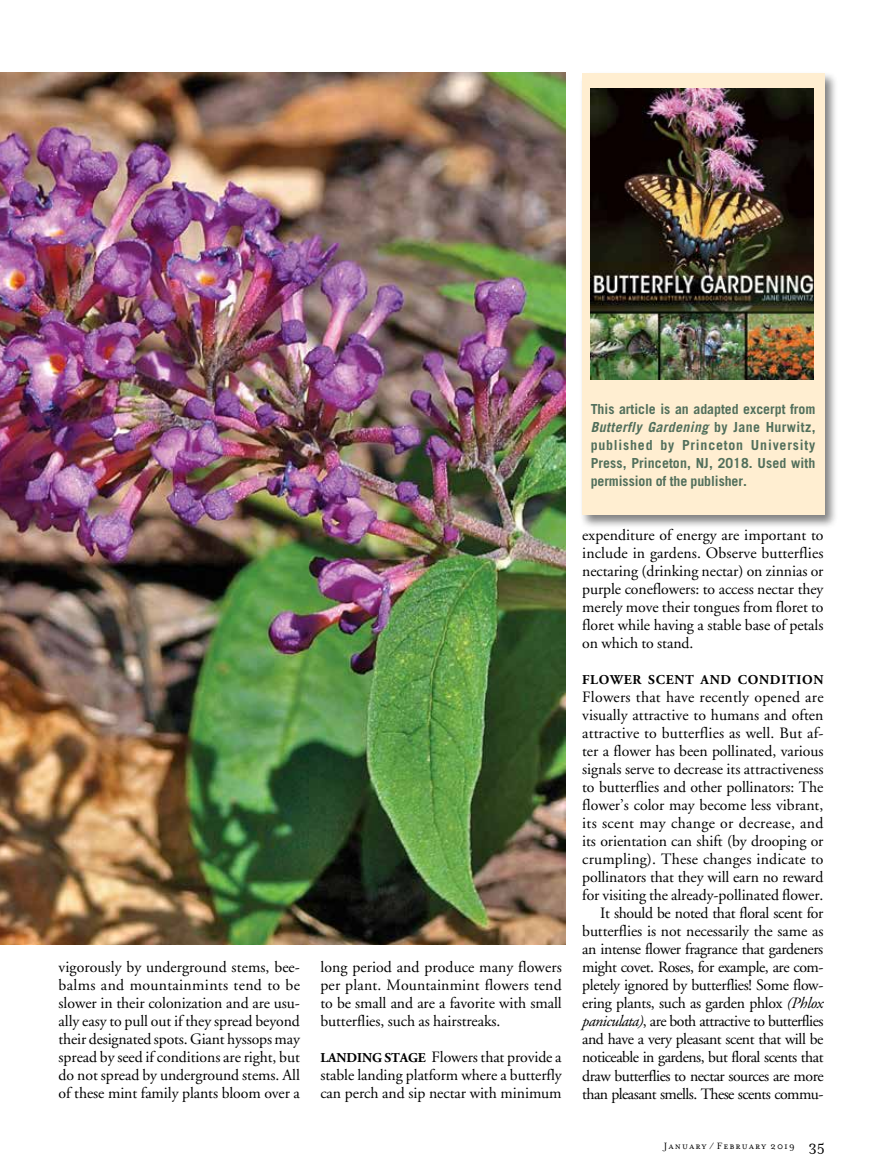
<style>
.page{position:relative;width:891px;height:1175px;background:#fff}
.page>*{position:absolute;margin:0;border:0;box-sizing:border-box;transform-origin:0 0}
.t1{font:15.75px/18px "Adobe Garamond Regular Os F";letter-spacing:-.005em;color:#000;text-align:justify}
.t2{font:700 13.8px/18px "Trade Gothic";color:#516f5b;text-align:justify}
.t3{font:700 13.5px "Adobe Garamond";letter-spacing:.05em;color:#000}
.t4{font:10.5px "Mrs Eaves Small Caps";letter-spacing:.095em;color:#000}
.s1{font-family:"Adobe Garamond";font-weight:700;font-size:13.5px}
.s2{font-style:italic}
.s3{font-family:"Adobe Garamond Italic Os F"}
.s4{font-family:"Mrs Eaves Roman"}
.s5{font-family:"Mrs Eaves Roman";font-size:16.5px}
</style>
<div class="page">
<img style="left:0;top:72px;width:565px;height:873px">
<div style="left:579px;top:71px;width:260px;height:457px;background:#000;opacity:.5"></div>
<div style="left:582px;top:73px;width:242px;height:441px;background:#ffeed1"></div>
<img style="left:591px;top:89px;width:223px;height:290px">
<p class="t1" style="left:59px;top:958px;width:243px">vigorously by underground stems, bee&shy;balms and mountainmints tend to be slower in their colonization and are usu&shy;ally easy to pull out if they spread beyond their designated spots. Giant hyssops may spread by seed if conditions are right, but do not spread by underground stems. All of these mint family plants bloom over a</p>
<p class="t1" style="left:320px;top:958px;width:243px">long period and produce many flowers per plant. Mountainmint flowers tend to be small and are a favorite with small butterflies, such as hairstreaks.</p>
<p class="t1" style="left:320px;top:1048px;width:243px"><span class="s1">LANDING STAGE</span> Flowers that provide a stable landing platform where a butterfly can perch and sip nectar with minimum</p>
<p class="t2" style="left:591px;top:400px;width:226px">This article is an adapted excerpt from <span class="s2">Butterfly Gardening</span> by Jane Hurwitz, published by Princeton University Press, Princeton, NJ, 2018. Used with permission of the publisher.</p>
<p class="t1" style="left:582px;top:526px;width:243px">expenditure of energy are important to include in gardens. Observe butterflies nectaring (drinking nectar) on zinnias or purple coneflowers: to access nectar they merely move their tongues from floret to floret while having a stable base of petals on which to stand.</p>
<p class="t3" style="left:582px;top:672px;width:243px">FLOWER SCENT AND CONDITION</p>
<p class="t1" style="left:582px;top:688px;width:243px;text-align:right">Flowers that have recently opened are visually attractive to humans and often attractive to butterflies as well. But af&shy;ter a flower has been pollinated, various signals serve to decrease its attractiveness to butterflies and other pollinators: The flower’s color may become less vibrant, its scent may change or decrease, and its orientation can shift (by drooping or crumpling). These changes indicate to pollinators that they will earn no reward for visiting the already-pollinated flower.<br>It should be noted that floral scent for butterflies is not necessarily the same as an intense flower fragrance that gardeners might covet. Roses, for example, are com&shy;pletely ignored by butterflies! Some flow&shy;ering plants, such as garden phlox <span class="s3">(Phlox paniculata)</span>, are both attractive to butterflies and have a very pleasant scent that will be noticeable in gardens, but floral scents that draw butterflies to nectar sources are more than pleasant smells. These scents commu-</p>
<p class="t4" style="left:664px;top:1140px;width:163px">January / February <span class="s4">2019</span> <span class="s5">35</span></p>
</div>
